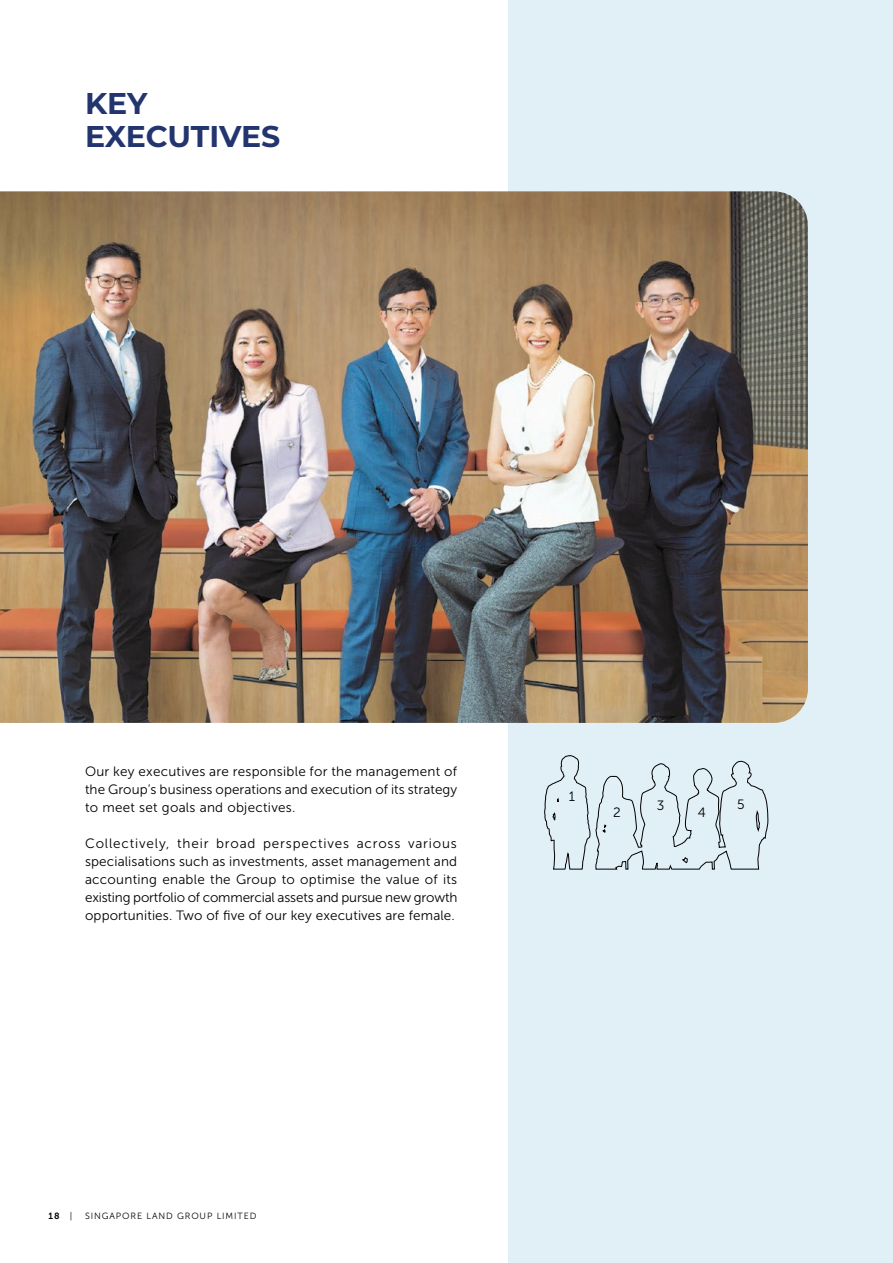
<style>
.page{position:relative;width:893px;height:1263px;background:#fff}
.page>*{position:absolute;margin:0;border:0;box-sizing:border-box;transform-origin:0 0}
.t1{font:700 30px/33px "Montserrat";letter-spacing:-.005em;color:#23356f}
.t2{font:13.5px/18px "Museo Sans 300";letter-spacing:.01em;color:#000;text-align:justify}
.t3{font:9px "Museo Sans 300";letter-spacing:.1em;color:#000}
.t4{font:9px "Museo Sans 700";color:#000}
.s1{font-family:"Museo Sans 300"}
</style>
<div class="page">
<div style="left:508px;top:0;width:385px;height:1263px;background:#e1eff7"></div>
<img style="left:0;top:191px;width:808px;height:532px">
<svg style="left:544px;top:755px;width:225px;height:115px"></svg>
<h1 class="t1" style="left:85px;top:85px;width:197px">KEY<br>EXECUTIVES</h1>
<p class="t2" style="left:85px;top:762px;width:374px">Our key executives are responsible for the management of the Group’s business operations and execution of its strategy to meet set goals and objectives.</p>
<p class="t2" style="left:85px;top:834px;width:374px">Collectively, their broad perspectives across various specialisations such as investments, asset management and accounting enable the Group to optimise the value of its existing portfolio of commercial assets and pursue new growth opportunities. Two of five of our key executives are female.</p>
<p class="t2" style="left:569px;top:787px;width:8px">1</p>
<p class="t2" style="left:657px;top:797px;width:9px">3</p>
<p class="t2" style="left:737px;top:795px;width:9px">5</p>
<p class="t2" style="left:613px;top:803px;width:9px">2</p>
<p class="t2" style="left:698px;top:803px;width:10px">4</p>
<p class="t4" style="left:49px;top:1210px;width:25px">18 <span class="s1">|</span></p>
<p class="t3" style="left:85px;top:1211px;width:173px">SINGAPORE LAND GROUP LIMITED</p>
</div>
